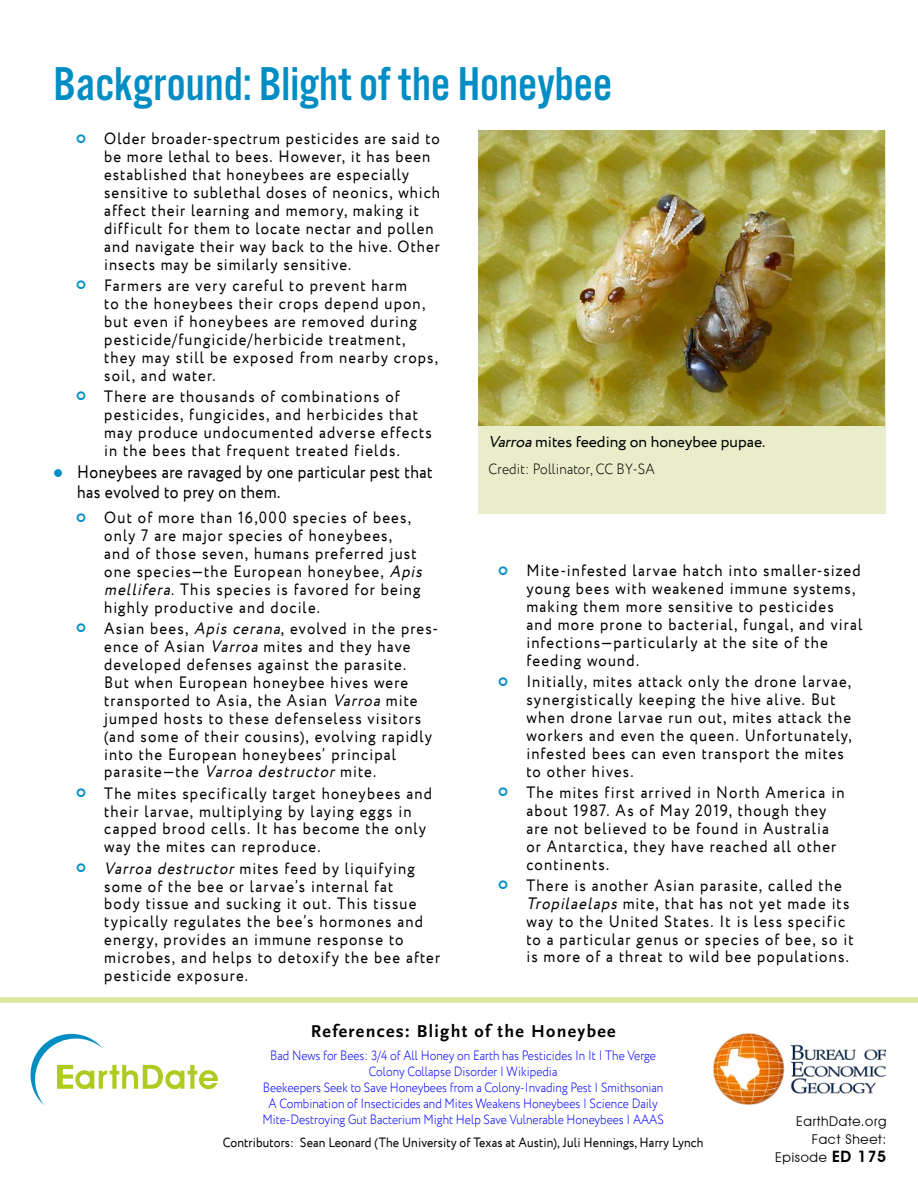
<style>
.page{position:relative;width:918px;height:1188px;background:#fff}
.page>*{position:absolute;margin:0;border:0;box-sizing:border-box;transform-origin:0 0}
.t1{font:49.35px "Alternate Got No 3 D";color:#008dc4}
.t2{font:18px/19.4px "Circe";letter-spacing:.025em;color:#000;scale:.87 1}
.t3{font:700 18px "Scala Sans";letter-spacing:.075em;color:#000}
.t4{font:16.5px/18px "Circe";letter-spacing:.075em;color:#000;scale:.9 1}
.t5{font:15.75px "Circe";color:#000}
.t6{font:300 15px "Circe";letter-spacing:.01em;color:#000;scale:.9 1}
.t7{font:300 13.5px/16.2px "Circe";color:#00f;text-align:center;scale:.87 1}
.t8{font:13.5px "Circe";letter-spacing:.01em;color:#000;scale:.9 1}
.t9{font:13.5px/18px "Avant Garde IT Cby BT";letter-spacing:.05em;color:#000;text-align:right}
.s1{color:#008dc4}
.s2{font-style:italic}
.s3{font-weight:600;font-size:15.75px}
</style>
<div class="page">
<img style="left:713px;top:1034px;width:173px;height:71px">
<svg style="left:30px;top:1033px;width:188px;height:72px"></svg>
<div style="left:0;top:998px;width:918px;height:5px;background:#dee7a6"></div>
<div style="left:478px;top:130px;width:408px;height:384px;background:#eaedca"></div>
<img style="left:478px;top:131px;width:406px;height:295px">
<h1 class="t1" style="left:53px;top:58px;width:560px">Background: Blight of the Honeybee</h1>
<p class="t4" style="left:104px;top:130px;width:375px">Older broader-spectrum pesticides are said to be more lethal to bees. However, it has been established that honeybees are especially sensitive to sublethal doses of neonics, which affect their learning and memory, making it difficult for them to locate nectar and pollen and navigate their way back to the hive. Other insects may be similarly sensitive.</p>
<p class="t4" style="left:104px;top:277px;width:372px">Farmers are very careful to prevent harm<br>to the honeybees their crops depend upon, but even if honeybees are removed during pesticide/fungicide/herbicide treatment, they may still be exposed from nearby crops, soil, and water.</p>
<p class="t4" style="left:104px;top:388px;width:366px">There are thousands of combinations of pesticides, fungicides, and herbicides that may produce undocumented adverse effects in the bees that frequent treated fields.</p>
<p class="t2" style="left:77px;top:463px;width:410px;text-indent:-24px"><span class="s1">●</span> Honeybees are ravaged by one particular pest that has evolved to prey on them.</p>
<p class="t4" style="left:104px;top:509px;width:359px">Out of more than 16,000 species of bees, only 7 are major species of honeybees,<br>and of those seven, humans preferred just one species—the European honeybee, <span class="s2">Apis mellifera</span>. This species is favored for being highly productive and docile.</p>
<p class="t4" style="left:104px;top:620px;width:373px">Asian bees, <span class="s2">Apis cerana</span>, evolved in the pres&shy;ence of Asian <span class="s2">Varroa</span> mites and they have developed defenses against the parasite.<br>But when European honeybee hives were transported to Asia, the Asian <span class="s2">Varroa</span> mite jumped hosts to these defenseless visitors (and some of their cousins), evolving rapidly into the European honeybees’ principal parasite—the <span class="s2">Varroa destructor</span> mite.</p>
<p class="t4" style="left:104px;top:785px;width:366px">The mites specifically target honeybees and their larvae, multiplying by laying eggs in capped brood cells. It has become the only way the mites can reproduce.</p>
<p class="t4" style="left:104px;top:860px;width:375px"><span class="s2">Varroa destructor</span> mites feed by liquifying some of the bee or larvae’s internal fat<br>body tissue and sucking it out. This tissue typically regulates the bee’s hormones and energy, provides an immune response to microbes, and helps to detoxify the bee after pesticide exposure.</p>
<p class="t5" style="left:489px;top:431px;width:278px"><span class="s2">Varroa</span>mites feeding on honeybee pupae.</p>
<p class="t6" style="left:489px;top:459px;width:186px">Credit: Pollinator, CC BY-SA</p>
<p class="t4" style="left:526px;top:562px;width:375px">Mite-infested larvae hatch into smaller-sized young bees with weakened immune systems, making them more sensitive to pesticides and more prone to bacterial, fungal, and viral infections—particularly at the site of the feeding wound.</p>
<p class="t4" style="left:526px;top:673px;width:363px">Initially, mites attack only the drone larvae, synergistically keeping the hive alive. But when drone larvae run out, mites attack the workers and even the queen. Unfortunately, infested bees can even transport the mites to other hives.</p>
<p class="t4" style="left:526px;top:784px;width:355px">The mites first arrived in North America in about 1987. As of May 2019, though they are not believed to be found in Australia or Antarctica, they have reached all other continents.</p>
<p class="t4" style="left:526px;top:877px;width:365px">There is another Asian parasite, called the <span class="s2">Tropilaelaps</span> mite, that has not yet made its way to the United States. It is less specific to a particular genus or species of bee, so it is more of a threat to wild bee populations.</p>
<p class="t3" style="left:311px;top:1021px;width:306px">References: Blight of the Honeybee</p>
<p class="t7" style="left:262px;top:1047px;width:463px">Bad News for Bees: 3/4 of All Honey on Earth has Pesticides In It | The Verge Colony Collapse Disorder | Wikipedia<br>Beekeepers Seek to Save Honeybees from a Colony-Invading Pest | Smithsonian A Combination of Insecticides and Mites Weakens Honeybees | Science Daily Mite-Destroying Gut Bacterium Might Help Save Vulnerable Honeybees | AAAS</p>
<p class="t8" style="left:223px;top:1134px;width:536px">Contributors: Sean Leonard (The University of Texas at Austin), Juli Hennings, Harry Lynch</p>
<p class="t9" style="left:775px;top:1113px;width:113px">EarthDate.org<br>Fact Sheet:<br>Episode <span class="s3">ED 175</span></p>
</div>
